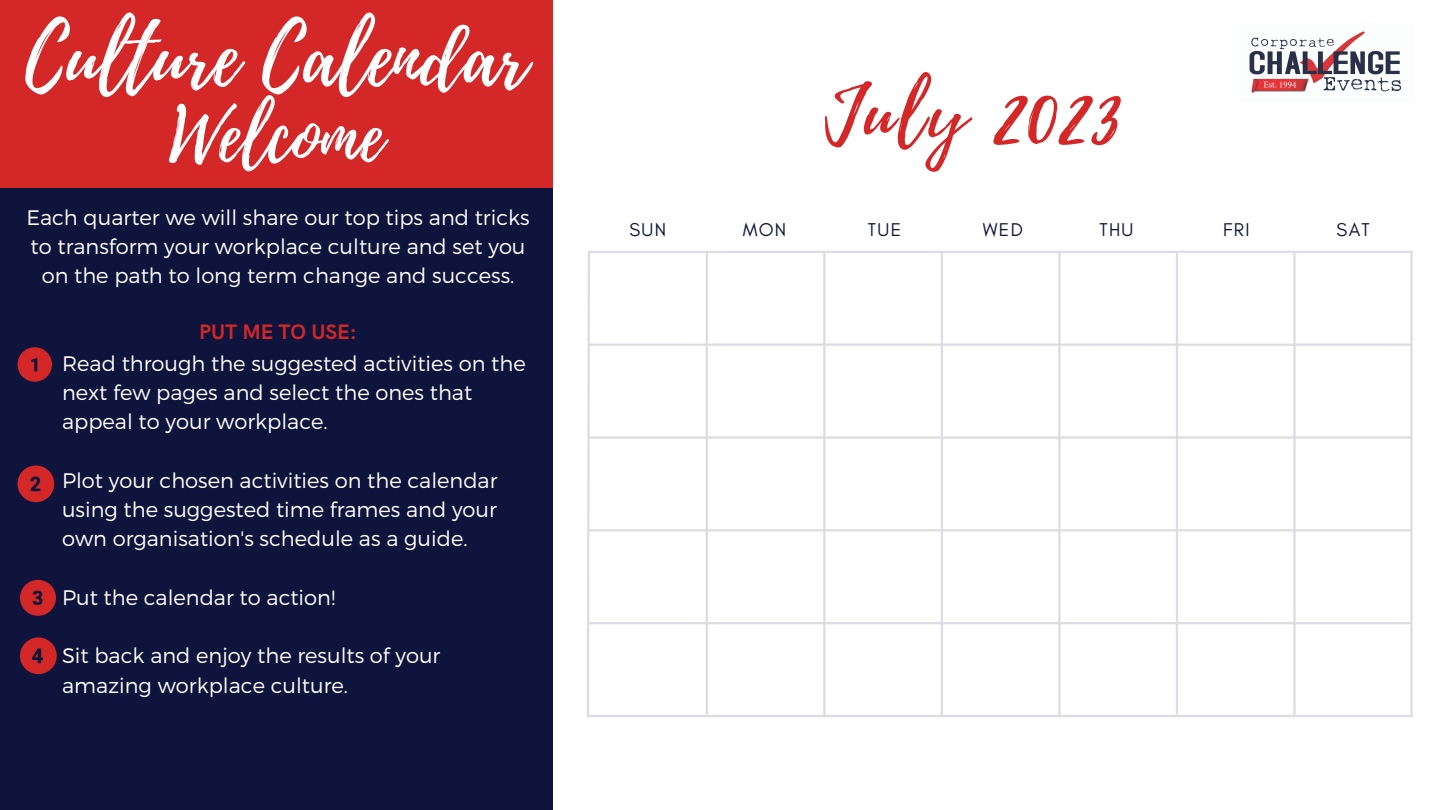
<style>
.page{position:relative;width:1440px;height:810px;background:#fff}
.page>*{position:absolute;margin:0;border:0;box-sizing:border-box;transform-origin:0 0}
.t1{font:82px "Playlist Script";color:#fff}
.t2{font:75.5px "Playlist Script";letter-spacing:.05em;color:#d32728}
.t3{font:74px "Playlist Script";color:#fff}
.t4{font:300 21px/29.2px "Montserrat";color:#fff}
.t5{font:700 21px "HK Grotesk";color:#d32728}
.t6{font:18.9px "Glacial Indifference";letter-spacing:.07em;color:#0e143b}
</style>
<div class="page">
<svg style="left:587px;top:251px;width:826px;height:466px"></svg>
<div style="left:0;top:0;width:553px;height:810px;background:#0e143b"></div>
<div style="left:0;top:0;width:553px;height:188px;background:#d32728"></div>
<div style="left:17px;top:347px;width:35px;height:35px;background:#d32728;border-radius:50%"></div>
<svg style="left:31px;top:358px;width:6px;height:13px"></svg>
<div style="left:17px;top:465px;width:37px;height:37px;background:#d32728;border-radius:50%"></div>
<svg style="left:30px;top:476px;width:10px;height:15px"></svg>
<div style="left:20px;top:580px;width:36px;height:36px;background:#d32728;border-radius:50%"></div>
<svg style="left:33px;top:591px;width:9px;height:14px"></svg>
<div style="left:20px;top:637px;width:37px;height:37px;background:#d32728;border-radius:50%"></div>
<svg style="left:32px;top:648px;width:11px;height:15px"></svg>
<img style="left:1249px;top:31px;width:153px;height:62px">
<p class="t1" style="left:25px;top:-1px;width:503px">Culture Calendar</p>
<p class="t3" style="left:169px;top:83px;width:216px">Welcome</p>
<p class="t4" style="left:26px;top:202px;width:505px;text-align:center">Each quarter we will share our top tips and tricks to transform your workplace culture and set you on the path to long term change and success.</p>
<p class="t5" style="left:199px;top:320px;width:159px">PUT ME TO USE:</p>
<p class="t4" style="left:62px;top:348px;width:465px">Read through the suggested activities on the next few pages and select the ones that appeal to your workplace.</p>
<p class="t4" style="left:62px;top:465px;width:437px;text-align:justify">Plot your chosen activities on the calendar using the suggested time frames and your own organisation's schedule as a guide.</p>
<p class="t4" style="left:62px;top:582px;width:275px">Put the calendar to action!</p>
<p class="t4" style="left:62px;top:640px;width:380px">Sit back and enjoy the results of your amazing workplace culture.</p>
<p class="t2" style="left:825px;top:59px;width:296px">July 2023</p>
<p class="t6" style="left:629px;top:218px;width:38px">SUN</p>
<p class="t6" style="left:743px;top:218px;width:45px">MON</p>
<p class="t6" style="left:868px;top:218px;width:35px">TUE</p>
<p class="t6" style="left:983px;top:218px;width:42px">WED</p>
<p class="t6" style="left:1099px;top:218px;width:36px">THU</p>
<p class="t6" style="left:1223px;top:218px;width:28px">FRI</p>
<p class="t6" style="left:1337px;top:218px;width:35px">SAT</p>
</div>
